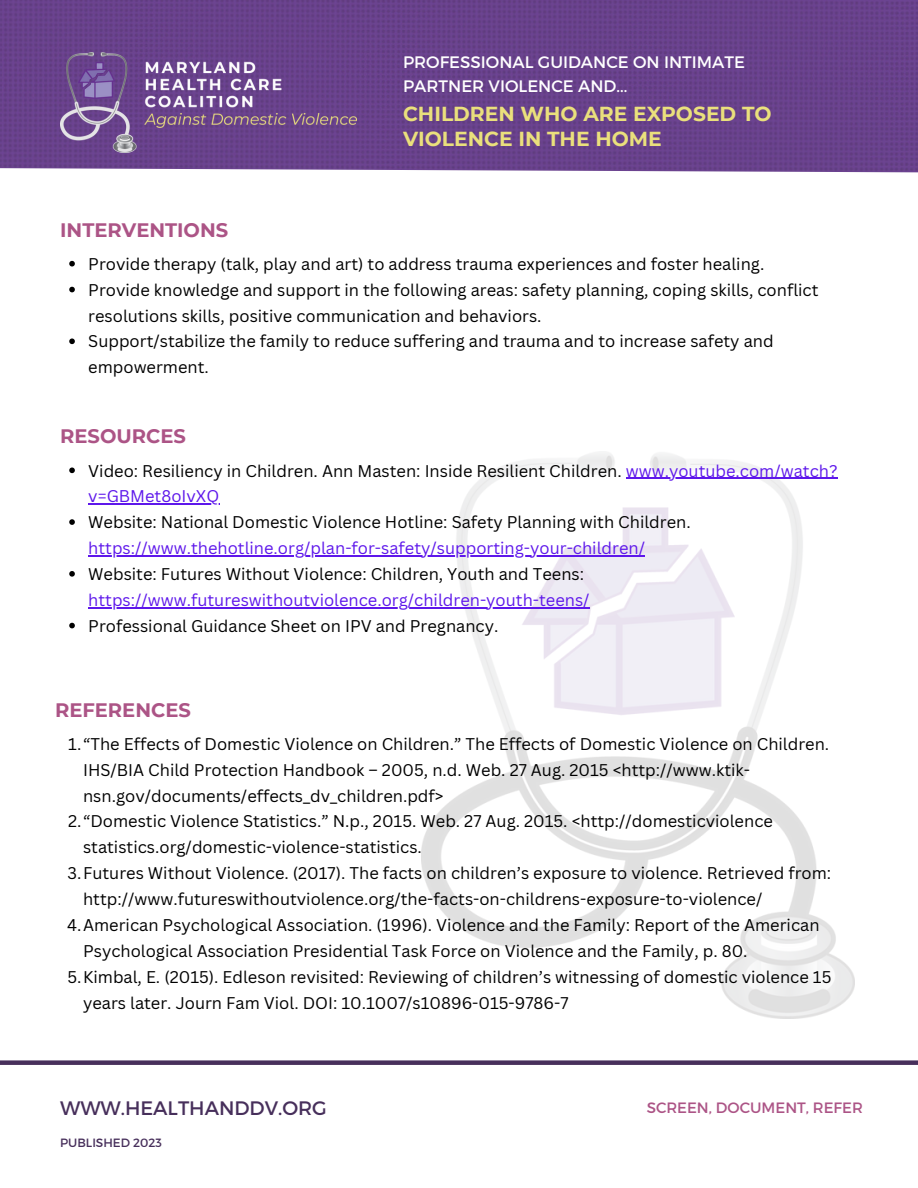
<style>
.page{position:relative;width:918px;height:1188px;background:#fff}
.page>*{position:absolute;margin:0;border:0;box-sizing:border-box;transform-origin:0 0}
.t1{font:700 20.25px/25px "Montserrat";color:#eae07c}
.t2{font:700 19.5px "Montserrat";color:#ac5486}
.t3{font:19.5px "Montserrat";color:#472f5b}
.t4{font:16.65px/23.2px "Montserrat";color:#fff}
.t5{font:16.5px/25.8px "Canva Sans";color:#000}
.t6{font:16.5px/25.8px "Canva Sans";color:#5e17eb}
.t7{font:15px "Montserrat";color:#ac5486}
.t8{font:12px "Montserrat";color:#472f5b}
.s1{color:#5e17eb}
.s2{color:#000}
</style>
<div class="page">
<img style="left:0;top:0;width:918px;height:173px">
<img style="left:60px;top:52px;width:296px;height:100px">
<svg style="left:69px;top:261px;width:6px;height:5px"></svg>
<svg style="left:69px;top:287px;width:6px;height:5px"></svg>
<svg style="left:69px;top:338px;width:6px;height:6px"></svg>
<img style="left:422px;top:453px;width:433px;height:565px">
<svg style="left:69px;top:468px;width:6px;height:5px"></svg>
<hr style="left:626px;top:478px;width:212px;height:1px;background:#5e17eb">
<hr style="left:88px;top:504px;width:131px;height:1px;background:#5e17eb">
<svg style="left:69px;top:519px;width:6px;height:6px"></svg>
<hr style="left:88px;top:555px;width:557px;height:1px;background:#5e17eb">
<svg style="left:69px;top:571px;width:6px;height:6px"></svg>
<hr style="left:88px;top:607px;width:502px;height:1px;background:#5e17eb">
<svg style="left:69px;top:623px;width:6px;height:5px"></svg>
<div style="left:0;top:1060px;width:918px;height:5px;background:#472f5b"></div>
<p class="t4" style="left:403px;top:50px;width:343px">PROFESSIONAL GUIDANCE ON INTIMATE<br>PARTNER VIOLENCE AND...</p>
<p class="t1" style="left:403px;top:102px;width:370px">CHILDREN WHO ARE EXPOSED TO<br>VIOLENCE IN THE HOME</p>
<h3 class="t2" style="left:60px;top:218px;width:170px">INTERVENTIONS</h3>
<h1 class="t5" style="left:88px;top:251px;width:678px">Provide therapy (talk, play and art) to address trauma experiences and foster healing.</h1>
<h1 class="t5" style="left:88px;top:276px;width:732px">Provide knowledge and support in the following areas: safety planning, coping skills, conflict resolutions skills, positive communication and behaviors.</h1>
<p class="t5" style="left:88px;top:328px;width:687px">Support/stabilize the family to reduce suffering and trauma and to increase safety and empowerment.</p>
<p class="t2" style="left:60px;top:425px;width:127px">RESOURCES</p>
<p class="t5" style="left:88px;top:457px;width:751px">Video: Resiliency in Children. Ann Masten: Inside Resilient Children. <span class="s1">www.youtube.com/watch?</span></p>
<p class="t5" style="left:88px;top:483px;width:604px"><span class="s1">v=GBMet8oIvXQ<br></span>Website: National Domestic Violence Hotline: Safety Planning with Children.</p>
<p class="t6" style="left:88px;top:535px;width:558px">https://www.thehotline.org/plan-for-safety/supporting-your-children/<br><span class="s2">Website: Futures Without Violence: Children, Youth and Teens:</span></p>
<p class="t6" style="left:88px;top:587px;width:503px">https://www.futureswithoutviolence.org/children-youth-teens/<br><span class="s2">Professional Guidance Sheet on IPV and Pregnancy.</span></p>
<p class="t2" style="left:55px;top:698px;width:137px">REFERENCES</p>
<p class="t5" style="left:83px;top:731px;width:748px;text-indent:-15px">1.“The Effects of Domestic Violence on Children.” The Effects of Domestic Violence on Children.<br>IHS/BIA Child Protection Handbook – 2005, n.d. Web. 27 Aug. 2015 &lt;http://www.ktik&shy;nsn.gov/documents/effects_dv_children.pdf&gt;</p>
<h1 class="t5" style="left:83px;top:808px;width:691px;text-indent:-15px">2.“Domestic Violence Statistics.” N.p., 2015. Web. 27 Aug. 2015. &lt;http://domesticviolence statistics.org/domestic-violence-statistics.</h1>
<p class="t5" style="left:83px;top:860px;width:750px;text-indent:-16px">3.Futures Without Violence. (2017). The facts on children’s exposure to violence. Retrieved from: http://www.futureswithoutviolence.org/the-facts-on-childrens-exposure-to-violence/</p>
<p class="t5" style="left:83px;top:912px;width:738px;text-indent:-16px">4.American Psychological Association. (1996). Violence and the Family: Report of the American<br>Psychological Association Presidential Task Force on Violence and the Family, p. 80.</p>
<p class="t5" style="left:83px;top:963px;width:750px;text-indent:-16px">5.Kimbal, E. (2015). Edleson revisited: Reviewing of children’s witnessing of domestic violence 15 years later. Journ Fam Viol. DOI: 10.1007/s10896-015-9786-7</p>
<p class="t3" style="left:60px;top:1096px;width:268px">WWW.HEALTHANDDV.ORG</p>
<p class="t8" style="left:60px;top:1135px;width:103px">PUBLISHED 2023</p>
<p class="t7" style="left:647px;top:1098px;width:218px">SCREEN, DOCUMENT, REFER</p>
</div>
